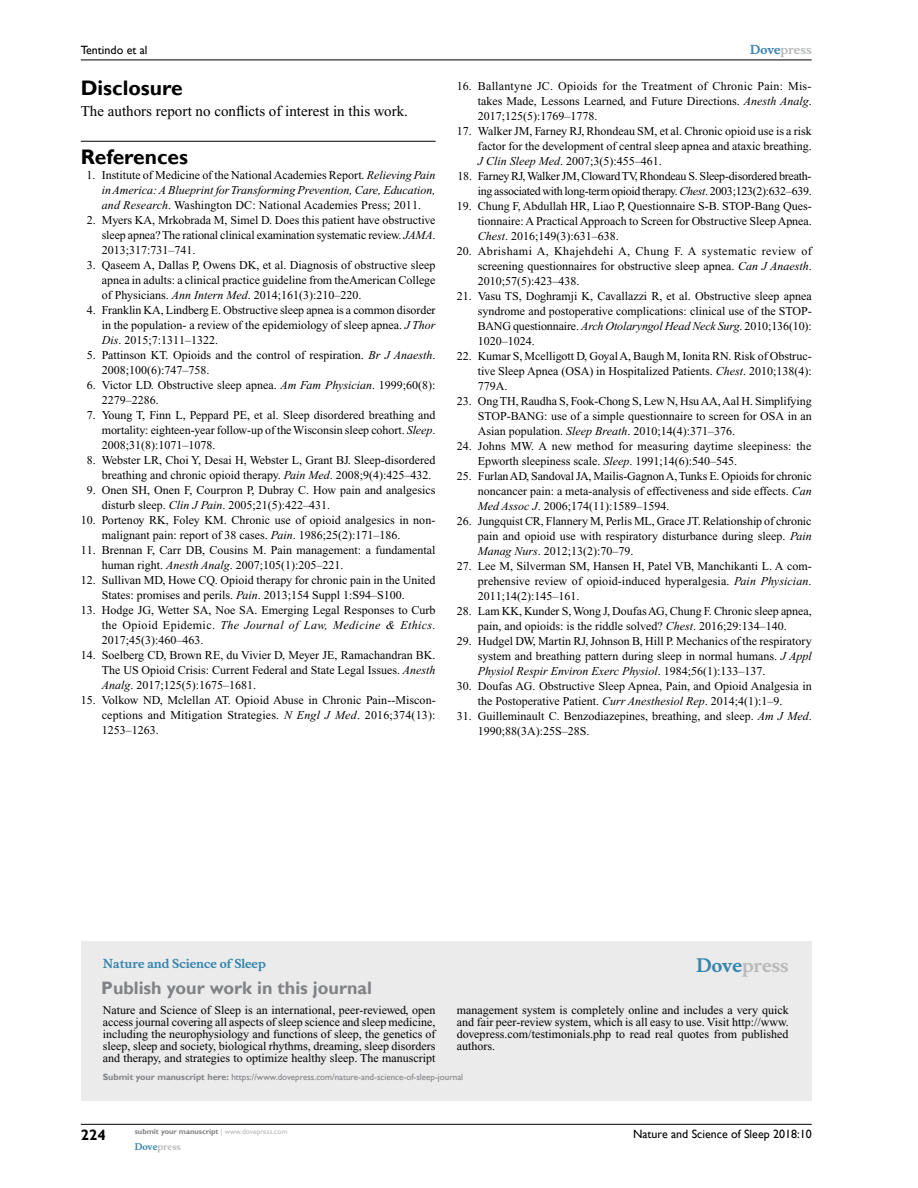
<style>
.page{position:relative;width:918px;height:1188px;background:#fff}
.page>*{position:absolute;margin:0;border:0;box-sizing:border-box;transform-origin:0 0}
.t1{font:700 21px "Gill Sans";color:#000}
.t2{font:700 18px "Gill Sans";color:#808285}
.t3{font:700 18px "Musee";color:#b8babc}
.t4{font:15px "Times New Roman";color:#000}
.t5{font:700 15px "Gill Sans";color:#000}
.t6{font:12px/15px "Times New Roman";color:#000;text-align:justify}
.t7{font:12px/15px "Times New Roman";letter-spacing:-.025em;color:#000;text-align:right}
.t8{font:12px "Gill Sans";color:#000}
.t9{font:700 12px "Musee";color:#3785ad}
.t10{font:700 12px "Musee";color:#b8babc}
.t11{font:9px "Gill Sans";color:#808285}
.t12{font:700 9px "Musee";color:#b8babc}
.t13{font:700 7.5px "Gill Sans";color:#808285}
.s1{font-style:italic}
.s2{color:#3785ad}
.s3{font-weight:700}
.s4{font-weight:400;color:#b8babc}
</style>
<div class="page">
<div style="left:81px;top:941px;width:731px;height:159px;background:#ebebec"></div>
<hr style="left:81px;top:1124px;width:731px;height:1px;background:#000">
<hr style="left:81px;top:60px;width:731px;height:1px;background:#000">
<hr style="left:81px;top:141px;width:355px;height:1px;background:#000">
<p class="t8" style="left:81px;top:43px;width:68px">Tentindo et al</p>
<h1 class="t1" style="left:81px;top:76px;width:103px">Disclosure</h1>
<p class="t4" style="left:81px;top:103px;width:329px">The authors report no conflicts of interest in this work.</p>
<h1 class="t1" style="left:81px;top:145px;width:109px">References</h1>
<p class="t6" style="left:102px;top:168px;width:335px;text-indent:-15px">1. Institute of Medicine of the National Academies Report. <span class="s1">Relieving Pain in America: A Blueprint for Transforming Prevention, Care, Education, and Research</span>. Washington DC: National Academies Press; 2011.</p>
<p class="t6" style="left:102px;top:213px;width:335px;text-indent:-15px">2. Myers KA, Mrkobrada M, Simel D. Does this patient have obstructive sleep apnea? The rational clinical examination systematic review. <span class="s1">JAMA</span>.<br>2013;317:731–741.</p>
<p class="t6" style="left:102px;top:258px;width:335px;text-indent:-15px">3. Qaseem A, Dallas P, Owens DK, et al. Diagnosis of obstructive sleep apnea in adults: a clinical practice guideline from theAmerican College of Physicians. <span class="s1">Ann Intern Med</span>. 2014;161(3):210–220.</p>
<p class="t6" style="left:102px;top:303px;width:335px;text-indent:-15px">4. Franklin KA, Lindberg E. Obstructive sleep apnea is a common disorder in the population- a review of the epidemiology of sleep apnea. <span class="s1">J Thor Dis</span>. 2015;7:1311–1322.</p>
<p class="t6" style="left:102px;top:348px;width:335px;text-indent:-15px">5. Pattinson KT. Opioids and the control of respiration. <span class="s1">Br J Anaesth</span>.<br>2008;100(6):747–758.</p>
<p class="t6" style="left:102px;top:378px;width:335px;text-indent:-15px">6. Victor LD. Obstructive sleep apnea. <span class="s1">Am Fam Physician</span>. 1999;60(8):<br>2279–2286.</p>
<p class="t6" style="left:102px;top:408px;width:335px;text-indent:-15px">7. Young T, Finn L, Peppard PE, et al. Sleep disordered breathing and mortality: eighteen-year follow-up of the Wisconsin sleep cohort. <span class="s1">Sleep</span>.<br>2008;31(8):1071–1078.</p>
<p class="t6" style="left:102px;top:453px;width:335px;text-indent:-15px">8. Webster LR, Choi Y, Desai H, Webster L, Grant BJ. Sleep-disordered breathing and chronic opioid therapy. <span class="s1">Pain Med</span>. 2008;9(4):425–432.</p>
<p class="t6" style="left:102px;top:483px;width:335px;text-indent:-15px">9. Onen SH, Onen F, Courpron P, Dubray C. How pain and analgesics disturb sleep. <span class="s1">Clin J Pain</span>. 2005;21(5):422–431.</p>
<p class="t6" style="left:102px;top:513px;width:335px;text-indent:-21px">10. Portenoy RK, Foley KM. Chronic use of opioid analgesics in non&shy;malignant pain: report of 38 cases. <span class="s1">Pain</span>. 1986;25(2):171–186.</p>
<p class="t6" style="left:102px;top:543px;width:335px;text-indent:-21px">11. Brennan F, Carr DB, Cousins M. Pain management: a fundamental human right. <span class="s1">Anesth Analg</span>. 2007;105(1):205–221.</p>
<p class="t6" style="left:102px;top:573px;width:335px;text-indent:-21px">12. Sullivan MD, Howe CQ. Opioid therapy for chronic pain in the United<br>States: promises and perils. <span class="s1">Pain</span>. 2013;154 Suppl 1:S94–S100.</p>
<p class="t6" style="left:102px;top:603px;width:335px;text-indent:-21px">13. Hodge JG, Wetter SA, Noe SA. Emerging Legal Responses to Curb the Opioid Epidemic. <span class="s1">The Journal of Law, Medicine &amp; Ethics.<br></span>2017;45(3):460–463.</p>
<p class="t6" style="left:102px;top:648px;width:335px;text-indent:-21px">14. Soelberg CD, Brown RE, du Vivier D, Meyer JE, Ramachandran BK.<br>The US Opioid Crisis: Current Federal and State Legal Issues. <span class="s1">Anesth Analg</span>. 2017;125(5):1675–1681.</p>
<p class="t6" style="left:102px;top:693px;width:335px;text-indent:-21px">15. Volkow ND, Mclellan AT. Opioid Abuse in Chronic Pain--Miscon&shy;ceptions and Mitigation Strategies. <span class="s1">N Engl J Med</span>. 2016;374(13):<br>1253–1263.</p>
<p class="t10" style="left:750px;top:43px;width:63px"><span class="s2">Dove</span>press</p>
<p class="t6" style="left:478px;top:79px;width:335px;text-indent:-21px">16. Ballantyne JC. Opioids for the Treatment of Chronic Pain: Mis&shy;takes Made, Lessons Learned, and Future Directions. <span class="s1">Anesth Analg</span>.<br>2017;125(5):1769–1778.</p>
<p class="t6" style="left:478px;top:124px;width:335px;text-indent:-21px">17. Walker JM, Farney RJ, Rhondeau SM, et al. Chronic opioid use is a risk factor for the development of central sleep apnea and ataxic breathing.<br><span class="s1">J Clin Sleep Med</span>. 2007;3(5):455–461.</p>
<p class="t7" style="left:457px;top:169px;width:356px">18. Farney RJ, Walker JM, Cloward TV, Rhondeau S. Sleep-disordered breath&shy;ing associated with long-term opioid therapy. <span class="s1">Chest</span>. 2003;123(2):632–639.</p>
<p class="t6" style="left:478px;top:199px;width:336px;text-indent:-21px">19. Chung F, Abdullah HR, Liao P, Questionnaire S-B. STOP-Bang Ques&shy;tionnaire: A Practical Approach to Screen for Obstructive Sleep Apnea.<br><span class="s1">Chest</span>. 2016;149(3):631–638.</p>
<p class="t6" style="left:478px;top:244px;width:335px;text-indent:-21px">20. Abrishami A, Khajehdehi A, Chung F. A systematic review of screening questionnaires for obstructive sleep apnea. <span class="s1">Can J Anaesth</span>.<br>2010;57(5):423–438.</p>
<p class="t6" style="left:478px;top:289px;width:335px;text-indent:-21px">21. Vasu TS, Doghramji K, Cavallazzi R, et al. Obstructive sleep apnea syndrome and postoperative complications: clinical use of the STOP-BANG questionnaire. <span class="s1">Arch Otolaryngol Head Neck Surg</span>. 2010;136(10):<br>1020–1024.</p>
<p class="t6" style="left:478px;top:349px;width:335px;text-indent:-21px">22. Kumar S, Mcelligott D, Goyal A, Baugh M, Ionita RN. Risk of Obstruc&shy;tive Sleep Apnea (OSA) in Hospitalized Patients. <span class="s1">Chest</span>. 2010;138(4):<br>779A.</p>
<p class="t6" style="left:478px;top:394px;width:335px;text-indent:-21px">23. Ong TH, Raudha S, Fook-Chong S, Lew N, Hsu AA, Aal H. Simplifying STOP-BANG: use of a simple questionnaire to screen for OSA in an Asian population. <span class="s1">Sleep Breath</span>. 2010;14(4):371–376.</p>
<p class="t6" style="left:478px;top:439px;width:335px;text-indent:-21px">24. Johns MW. A new method for measuring daytime sleepiness: the<br>Epworth sleepiness scale. <span class="s1">Sleep</span>. 1991;14(6):540–545.</p>
<p class="t6" style="left:478px;top:469px;width:335px;text-indent:-21px">25. Furlan AD, Sandoval JA, Mailis-Gagnon A, Tunks E. Opioids for chronic noncancer pain: a meta-analysis of effectiveness and side effects. <span class="s1">Can Med Assoc J</span>. 2006;174(11):1589–1594.</p>
<p class="t6" style="left:478px;top:514px;width:335px;text-indent:-21px">26. Jungquist CR, Flannery M, Perlis ML, Grace JT. Relationship of chronic pain and opioid use with respiratory disturbance during sleep. <span class="s1">Pain Manag Nurs</span>. 2012;13(2):70–79.</p>
<p class="t6" style="left:478px;top:559px;width:335px;text-indent:-21px">27. Lee M, Silverman SM, Hansen H, Patel VB, Manchikanti L. A com&shy;prehensive review of opioid-induced hyperalgesia. <span class="s1">Pain Physician</span>.<br>2011;14(2):145–161.</p>
<p class="t6" style="left:457px;top:604px;width:356px;text-align:center">28. Lam KK, Kunder S, Wong J, Doufas AG, Chung F. Chronic sleep apnea, pain, and opioids: is the riddle solved? <span class="s1">Chest</span>. 2016;29:134–140.</p>
<p class="t6" style="left:478px;top:634px;width:335px;text-indent:-21px">29. Hudgel DW, Martin RJ, Johnson B, Hill P. Mechanics of the respiratory system and breathing pattern during sleep in normal humans. <span class="s1">J Appl Physiol Respir Environ Exerc Physiol</span>. 1984;56(1):133–137.</p>
<p class="t6" style="left:478px;top:679px;width:335px;text-indent:-21px">30. Doufas AG. Obstructive Sleep Apnea, Pain, and Opioid Analgesia in the Postoperative Patient. <span class="s1">Curr Anesthesiol Rep</span>. 2014;4(1):1–9.</p>
<p class="t6" style="left:478px;top:709px;width:335px;text-indent:-21px">31. Guilleminault C. Benzodiazepines, breathing, and sleep. <span class="s1">Am J Med</span>.<br>1990;88(3A):25S–28S.</p>
<p class="t9" style="left:103px;top:956px;width:164px">Nature and Science of Sleep</p>
<h2 class="t2" style="left:101px;top:977px;width:272px">Publish your work in this journal</h2>
<h2 class="t3" style="left:697px;top:955px;width:94px"><span class="s2">Dove</span>press</h2>
<p class="t6" style="left:103px;top:1004px;width:334px;line-height:12px">Nature and Science of Sleep is an international, peer-reviewed, open access journal covering all aspects of sleep science and sleep medicine, including the neurophysiology and functions of sleep, the genetics of sleep, sleep and society, biological rhythms, dreaming, sleep disorders and therapy, and strategies to optimize healthy sleep. The manuscript</p>
<p class="t6" style="left:457px;top:1004px;width:333px;line-height:12px">management system is completely online and includes a very quick and fair peer-review system, which is all easy to use. Visit http://www. dovepress.com/testimonials.php to read real quotes from published authors.</p>
<p class="t11" style="left:103px;top:1072px;width:362px"><span class="s3">Submit your manuscript here:</span> https://www.dovepress.com/nature-and-science-of-sleep-journal</p>
<p class="t5" style="left:81px;top:1126px;width:26px">224</p>
<p class="t13" style="left:135px;top:1127px;width:154px">submit your manuscript <span class="s4">| www.dovepress.com</span></p>
<p class="t12" style="left:135px;top:1141px;width:48px"><span class="s2">Dove</span>press</p>
<p class="t8" style="left:633px;top:1127px;width:180px">Nature and Science of Sleep 2018:10</p>
</div>
